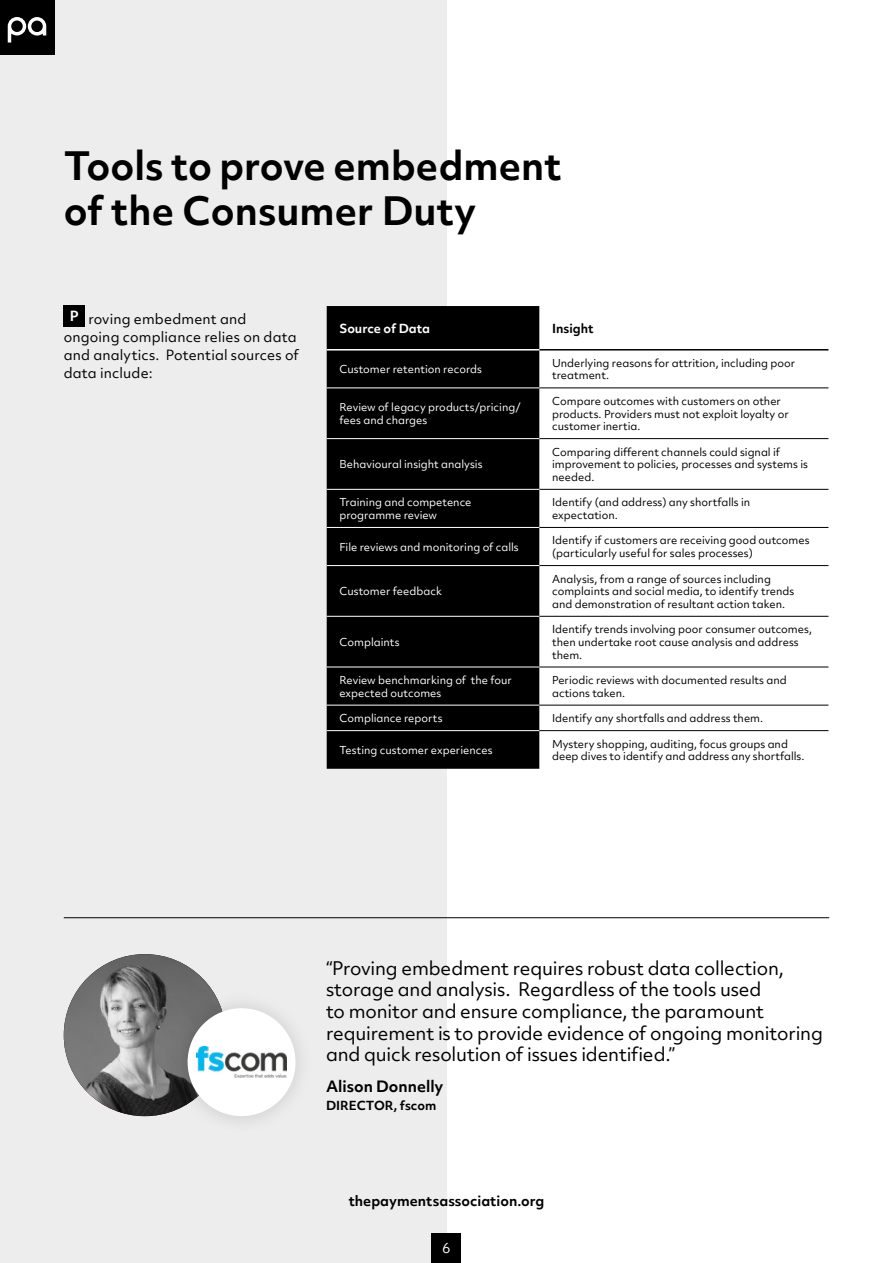
<style>
.page{position:relative;width:893px;height:1263px;background:#fff}
.page>*{position:absolute;margin:0;border:0;box-sizing:border-box;transform-origin:0 0}
.t1{font:700 37.5px/45px "Objektiv Mk 2";color:#000}
.t2{font:18px/21.6px "Objektiv Mk 2";letter-spacing:-.01em;color:#000}
.t3{font:700 15px "Objektiv Mk 2";color:#000}
.t4{font:13.5px/18px "Objektiv Mk 2";letter-spacing:.01em;color:#000}
.t5{font:700 13.5px "Objektiv Mk 2";color:#000}
.t6{font:13.5px "Objektiv Mk 2";color:#fff}
.t7{font:700 12px "Objektiv Mk 2";color:#000}
.t8{font:700 12px "Objektiv Mk 2";letter-spacing:-.005em;color:#fff}
.t9{font:10.5px/12.6px "Objektiv Mk 2";color:#000}
.t10{font:10.5px/12.6px "Objektiv Mk 2";color:#fff}
</style>
<div class="page">
<div style="left:0;top:0;width:446px;height:1263px;background:#ededed"></div>
<div style="left:432px;top:1233px;width:29px;height:30px;background:#000"></div>
<div style="left:0;top:0;width:54px;height:54px;background:#000"></div>
<svg style="left:8px;top:17px;width:38px;height:26px"></svg>
<div style="left:64px;top:305px;width:21px;height:21px;background:#000"></div>
<div style="left:327px;top:306px;width:212px;height:463px;background:#000"></div>
<hr style="left:539px;top:388px;width:289px;height:1px;background:#000">
<hr style="left:539px;top:438px;width:289px;height:1px;background:#000">
<hr style="left:539px;top:489px;width:289px;height:1px;background:#000">
<hr style="left:539px;top:527px;width:289px;height:1px;background:#000">
<hr style="left:539px;top:565px;width:289px;height:1px;background:#000">
<hr style="left:539px;top:616px;width:289px;height:1px;background:#000">
<hr style="left:539px;top:667px;width:289px;height:1px;background:#000">
<hr style="left:327px;top:388px;width:212px;height:1px;background:#fff">
<hr style="left:327px;top:438px;width:212px;height:1px;background:#fff">
<hr style="left:327px;top:489px;width:212px;height:1px;background:#fff">
<hr style="left:327px;top:527px;width:212px;height:1px;background:#fff">
<hr style="left:327px;top:565px;width:212px;height:1px;background:#fff">
<hr style="left:327px;top:616px;width:212px;height:1px;background:#fff">
<hr style="left:327px;top:667px;width:212px;height:1px;background:#fff">
<hr style="left:539px;top:349px;width:289px;height:1px;background:#000">
<hr style="left:327px;top:349px;width:212px;height:1px;background:#fff">
<hr style="left:327px;top:705px;width:212px;height:1px;background:#fff">
<hr style="left:327px;top:730px;width:212px;height:1px;background:#fff">
<hr style="left:539px;top:705px;width:289px;height:1px;background:#000">
<hr style="left:539px;top:730px;width:289px;height:1px;background:#000">
<img style="left:64px;top:954px;width:148px;height:162px">
<div style="left:169px;top:989px;width:146px;height:146px;background:#000;opacity:.15"></div>
<div style="left:188px;top:1008px;width:108px;height:108px;background:#fff;border-radius:50%"></div>
<img style="left:197px;top:1047px;width:89px;height:30px">
<hr style="left:64px;top:917px;width:765px;height:1px;background:#000">
<h1 class="t1" style="left:64px;top:143px;width:499px">Tools to prove embedment of the Consumer Duty</h1>
<p class="t4" style="left:64px;top:310px;width:237px;text-indent:6px"><sup>P</sup> roving embedment and ongoing compliance relies on data and analytics. Potential sources of data include:</p>
<p class="t8" style="left:339px;top:320px;width:92px">Source of Data</p>
<p class="t7" style="left:552px;top:320px;width:43px">Insight</p>
<p class="t10" style="left:339px;top:363px;width:144px">Customer retention records</p>
<p class="t9" style="left:552px;top:356px;width:245px">Underlying reasons for attrition, including poor treatment.</p>
<p class="t10" style="left:339px;top:401px;width:183px">Review of legacy products/pricing/ fees and charges</p>
<p class="t9" style="left:552px;top:395px;width:238px">Compare outcomes with customers on other products. Providers must not exploit loyalty or customer inertia.</p>
<p class="t10" style="left:339px;top:458px;width:145px">Behavioural insight analysis</p>
<p class="t9" style="left:552px;top:445px;width:257px">Comparing different channels could signal if improvement to policies, processes and systems is needed.</p>
<p class="t10" style="left:339px;top:496px;width:134px">Training and competence programme review</p>
<p class="t9" style="left:552px;top:496px;width:200px">Identify (and address) any shortfalls in expectation.</p>
<p class="t10" style="left:339px;top:540px;width:181px">File reviews and monitoring of calls</p>
<p class="t9" style="left:552px;top:534px;width:259px">Identify if customers are receiving good outcomes (particularly useful for sales processes)</p>
<p class="t10" style="left:339px;top:585px;width:104px">Customer feedback</p>
<p class="t9" style="left:552px;top:572px;width:244px">Analysis, from a range of sources including complaints and social media, to identify trends and demonstration of resultant action taken.</p>
<p class="t10" style="left:339px;top:636px;width:62px">Complaints</p>
<p class="t9" style="left:552px;top:623px;width:262px">Identify trends involving poor consumer outcomes, then undertake root cause analysis and address them.</p>
<p class="t10" style="left:339px;top:674px;width:174px">Review benchmarking of the four expected outcomes</p>
<p class="t9" style="left:552px;top:674px;width:236px">Periodic reviews with documented results and actions taken.</p>
<p class="t10" style="left:339px;top:712px;width:105px">Compliance reports</p>
<p class="t9" style="left:552px;top:712px;width:213px">Identify any shortfalls and address them.</p>
<p class="t10" style="left:339px;top:744px;width:155px">Testing customer experiences</p>
<p class="t9" style="left:552px;top:737px;width:254px">Mystery shopping, auditing, focus groups and deep dives to identify and address any shortfalls.</p>
<p class="t2" style="left:326px;top:957px;width:498px">“Proving embedment requires robust data collection, storage and analysis. Regardless of the tools used<br>to monitor and ensure compliance, the paramount requirement is to provide evidence of ongoing monitoring and quick resolution of issues identified.”</p>
<h3 class="t3" style="left:326px;top:1076px;width:119px">Alison Donnelly</h3>
<p class="t7" style="left:326px;top:1097px;width:112px">DIRECTOR, fscom</p>
<p class="t5" style="left:349px;top:1191px;width:197px">thepaymentsassociation.org</p>
<p class="t6" style="left:442px;top:1238px;width:10px">6</p>
</div>
